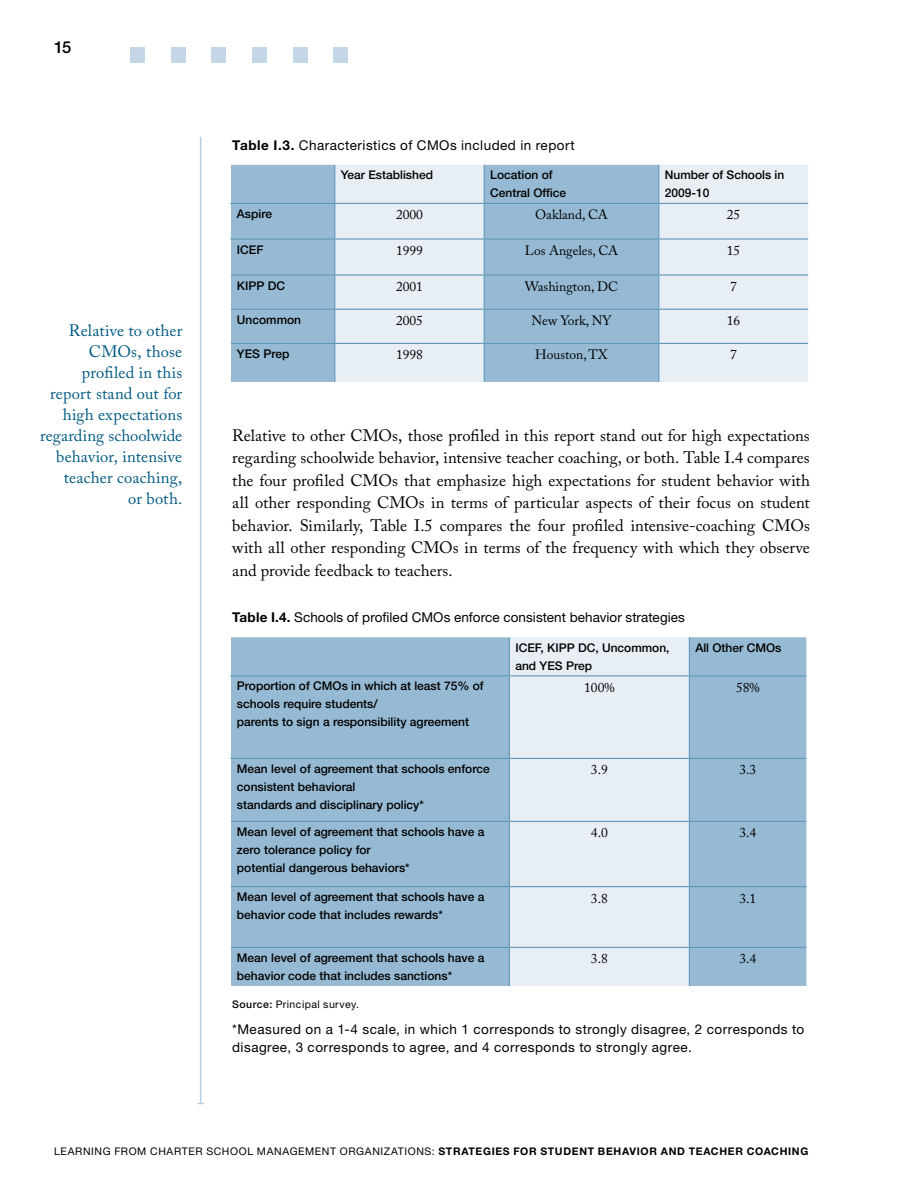
<style>
.page{position:relative;width:918px;height:1188px;background:#fff}
.page>*{position:absolute;margin:0;border:0;box-sizing:border-box;transform-origin:0 0}
.t1{font:16.5px/22.5px "Adobe Caslon Pro";color:#000;text-align:justify}
.t2{font:16.5px/21px "Adobe Caslon Pro";letter-spacing:.01em;color:#005983;text-align:right}
.t3{font:500 16.5px "Helvetica Neue LT Std";color:#000}
.t4{font:13.5px/18px "Helvetica Neue LT Std";letter-spacing:.035em;color:#000}
.t5{font:13.5px "Adobe Caslon Pro";color:#000}
.t6{font:13.5px "Helvetica Neue LT Std";letter-spacing:.005em;color:#000}
.t7{font:500 12px/18px "Helvetica Neue LT Std";color:#000}
.t8{font:10.5px "Helvetica Neue LT Std";letter-spacing:.055em;color:#000}
.t9{font:700 10.5px "Helvetica Neue LT Std";letter-spacing:.065em;color:#000}
.s1{font-weight:700}
.s2{font-weight:500}
.s3{font-weight:400}
</style>
<div class="page">
<div style="left:231px;top:165px;width:103px;height:217px;background:#96bad3"></div>
<svg style="left:335px;top:165px;width:473px;height:217px;background:#c8dae7"></svg>
<hr style="left:334px;top:165px;width:1px;height:38px;background:#5d98ba">
<hr style="left:484px;top:165px;width:1px;height:38px;background:#5d98ba">
<hr style="left:658px;top:165px;width:1px;height:38px;background:#5d98ba">
<hr style="left:230px;top:203px;width:105px;height:1px;background:#5d98ba">
<hr style="left:335px;top:203px;width:149px;height:1px;background:#5d98ba">
<hr style="left:334px;top:204px;width:1px;height:34px;background:#5d98ba">
<hr style="left:484px;top:203px;width:175px;height:1px;background:#5d98ba">
<hr style="left:484px;top:204px;width:1px;height:34px;background:#5d98ba">
<hr style="left:659px;top:203px;width:149px;height:1px;background:#5d98ba">
<hr style="left:658px;top:204px;width:1px;height:34px;background:#5d98ba">
<hr style="left:230px;top:238px;width:105px;height:2px;background:#5d98ba">
<hr style="left:335px;top:238px;width:149px;height:2px;background:#5d98ba">
<hr style="left:334px;top:240px;width:1px;height:34px;background:#5d98ba">
<hr style="left:484px;top:238px;width:175px;height:2px;background:#5d98ba">
<hr style="left:484px;top:240px;width:1px;height:34px;background:#5d98ba">
<hr style="left:659px;top:238px;width:149px;height:2px;background:#5d98ba">
<hr style="left:658px;top:240px;width:1px;height:34px;background:#5d98ba">
<hr style="left:231px;top:274px;width:104px;height:2px;background:#5d98ba">
<hr style="left:335px;top:274px;width:149px;height:2px;background:#5d98ba">
<hr style="left:334px;top:276px;width:1px;height:33px;background:#5d98ba">
<hr style="left:484px;top:274px;width:175px;height:2px;background:#5d98ba">
<hr style="left:484px;top:276px;width:1px;height:33px;background:#5d98ba">
<hr style="left:659px;top:274px;width:149px;height:2px;background:#5d98ba">
<hr style="left:658px;top:276px;width:1px;height:33px;background:#5d98ba">
<hr style="left:231px;top:309px;width:104px;height:1px;background:#5d98ba">
<hr style="left:335px;top:309px;width:149px;height:1px;background:#5d98ba">
<hr style="left:334px;top:310px;width:1px;height:33px;background:#5d98ba">
<hr style="left:484px;top:309px;width:175px;height:1px;background:#5d98ba">
<hr style="left:484px;top:310px;width:1px;height:33px;background:#5d98ba">
<hr style="left:659px;top:309px;width:149px;height:1px;background:#5d98ba">
<hr style="left:658px;top:310px;width:1px;height:33px;background:#5d98ba">
<hr style="left:231px;top:343px;width:104px;height:1px;background:#5d98ba">
<hr style="left:335px;top:343px;width:149px;height:1px;background:#5d98ba">
<hr style="left:334px;top:344px;width:1px;height:38px;background:#5d98ba">
<hr style="left:484px;top:343px;width:175px;height:1px;background:#5d98ba">
<hr style="left:484px;top:344px;width:1px;height:38px;background:#5d98ba">
<hr style="left:659px;top:343px;width:149px;height:1px;background:#5d98ba">
<hr style="left:658px;top:344px;width:1px;height:38px;background:#5d98ba">
<div style="left:231px;top:637px;width:575px;height:349px;background:#96bad3"></div>
<div style="left:510px;top:637px;width:179px;height:349px;background:#e7eef4"></div>
<hr style="left:509px;top:637px;width:1px;height:38px;background:#5d98ba">
<hr style="left:689px;top:637px;width:1px;height:38px;background:#5d98ba">
<hr style="left:230px;top:675px;width:279px;height:1px;background:#5d98ba">
<hr style="left:509px;top:675px;width:180px;height:1px;background:#5d98ba">
<hr style="left:509px;top:676px;width:1px;height:82px;background:#5d98ba">
<hr style="left:689px;top:675px;width:117px;height:1px;background:#5d98ba">
<hr style="left:689px;top:676px;width:1px;height:82px;background:#5d98ba">
<hr style="left:230px;top:758px;width:279px;height:1px;background:#5d98ba">
<hr style="left:509px;top:758px;width:180px;height:1px;background:#5d98ba">
<hr style="left:509px;top:759px;width:1px;height:62px;background:#5d98ba">
<hr style="left:689px;top:758px;width:117px;height:1px;background:#5d98ba">
<hr style="left:689px;top:759px;width:1px;height:62px;background:#5d98ba">
<hr style="left:231px;top:821px;width:278px;height:1px;background:#5d98ba">
<hr style="left:509px;top:821px;width:180px;height:1px;background:#5d98ba">
<hr style="left:509px;top:822px;width:1px;height:64px;background:#5d98ba">
<hr style="left:689px;top:821px;width:117px;height:1px;background:#5d98ba">
<hr style="left:689px;top:822px;width:1px;height:64px;background:#5d98ba">
<hr style="left:231px;top:886px;width:278px;height:1px;background:#5d98ba">
<hr style="left:509px;top:886px;width:180px;height:1px;background:#5d98ba">
<hr style="left:509px;top:887px;width:1px;height:60px;background:#5d98ba">
<hr style="left:689px;top:886px;width:117px;height:1px;background:#5d98ba">
<hr style="left:689px;top:887px;width:1px;height:60px;background:#5d98ba">
<hr style="left:231px;top:947px;width:278px;height:1px;background:#5d98ba">
<hr style="left:509px;top:947px;width:180px;height:1px;background:#5d98ba">
<hr style="left:509px;top:948px;width:1px;height:38px;background:#5d98ba">
<hr style="left:689px;top:947px;width:117px;height:1px;background:#5d98ba">
<hr style="left:689px;top:948px;width:1px;height:38px;background:#5d98ba">
<div style="left:130px;top:47px;width:15px;height:16px;background:#c5d7e6"></div>
<div style="left:212px;top:47px;width:14px;height:16px;background:#c5d7e6"></div>
<div style="left:252px;top:47px;width:15px;height:16px;background:#c5d7e6"></div>
<div style="left:171px;top:47px;width:15px;height:16px;background:#c5d7e6"></div>
<div style="left:293px;top:47px;width:15px;height:16px;background:#c5d7e6"></div>
<div style="left:333px;top:47px;width:15px;height:16px;background:#c5d7e6"></div>
<hr style="left:200px;top:137px;width:1px;height:966px;background:#b5cde0">
<h1 class="t3" style="left:54px;top:38px;width:19px">15</h1>
<h1 class="t2" style="left:40px;top:320px;width:144px">Relative to other<br>CMOs, those profiled in this report stand out for high expectations regarding schoolwide behavior, intensive teacher coaching,<br>or both.</h1>
<p class="t4" style="left:232px;top:136px;width:344px"><span class="s1">TABLE I.3.</span> Characteristics of CMOs included in report</p>
<p class="t7" style="left:341px;top:166px;width:94px">Year Established</p>
<p class="t7" style="left:490px;top:166px;width:78px">Location of<br>Central Office</p>
<p class="t7" style="left:665px;top:166px;width:121px">Number of Schools in<br>2009-10</p>
<p class="t7" style="left:237px;top:205px;width:37px">Aspire</p>
<p class="t5" style="left:396px;top:207px;width:28px">2000</p>
<p class="t5" style="left:535px;top:207px;width:74px">Oakland, CA</p>
<p class="t5" style="left:727px;top:207px;width:15px">25</p>
<p class="t7" style="left:237px;top:240px;width:28px">ICEF</p>
<p class="t5" style="left:396px;top:242px;width:28px">1999</p>
<p class="t5" style="left:525px;top:242px;width:95px">Los Angeles, CA</p>
<p class="t5" style="left:727px;top:242px;width:15px">15</p>
<p class="t7" style="left:237px;top:276px;width:50px">KIPP DC</p>
<p class="t5" style="left:396px;top:278px;width:28px">2001</p>
<p class="t5" style="left:525px;top:278px;width:95px">Washington, DC</p>
<p class="t5" style="left:730px;top:278px;width:8px">7</p>
<p class="t7" style="left:237px;top:310px;width:66px">Uncommon</p>
<p class="t5" style="left:396px;top:313px;width:28px">2005</p>
<p class="t5" style="left:532px;top:313px;width:81px">New York, NY</p>
<p class="t5" style="left:727px;top:313px;width:15px">16</p>
<p class="t7" style="left:237px;top:345px;width:54px">YES Prep</p>
<p class="t5" style="left:396px;top:347px;width:28px">1998</p>
<p class="t5" style="left:535px;top:347px;width:74px">Houston, TX</p>
<p class="t5" style="left:730px;top:347px;width:8px">7</p>
<p class="t1" style="left:232px;top:424px;width:579px">Relative to other CMOs, those profiled in this report stand out for high expectations regarding schoolwide behavior, intensive teacher coaching, or both. Table I.4 compares the four profiled CMOs that emphasize high expectations for student behavior with all other responding CMOs in terms of particular aspects of their focus on student behavior. Similarly, Table I.5 compares the four profiled intensive-coaching CMOs with all other responding CMOs in terms of the frequency with which they observe and provide feedback to teachers.</p>
<p class="t6" style="left:232px;top:609px;width:454px"><span class="s1">TABLE I.4.</span> Schools of profiled CMOs enforce consistent behavior strategies</p>
<p class="t7" style="left:515px;top:638px;width:156px">ICEF, KIPP DC, Uncommon, and YES Prep</p>
<p class="t7" style="left:695px;top:638px;width:88px">All Other CMOs</p>
<p class="t7" style="left:237px;top:677px;width:248px">Proportion of CMOs in which at least 75% of schools require students/<br>parents to sign a responsibility agreement</p>
<p class="t5" style="left:584px;top:679px;width:32px">100%</p>
<p class="t5" style="left:736px;top:679px;width:25px">58%</p>
<p class="t7" style="left:237px;top:760px;width:254px">Mean level of agreement that schools enforce consistent behavioral<br>standards and disciplinary policy*</p>
<p class="t5" style="left:591px;top:762px;width:18px">3.9</p>
<p class="t5" style="left:739px;top:762px;width:18px">3.3</p>
<p class="t7" style="left:237px;top:823px;width:249px">Mean level of agreement that schools have a zero tolerance policy for<br>potential dangerous behaviors*</p>
<p class="t5" style="left:591px;top:825px;width:18px">4.0</p>
<p class="t5" style="left:739px;top:825px;width:18px">3.4</p>
<p class="t7" style="left:237px;top:888px;width:249px">Mean level of agreement that schools have a behavior code that includes rewards*</p>
<p class="t5" style="left:591px;top:890px;width:18px">3.8</p>
<p class="t5" style="left:739px;top:890px;width:18px">3.1</p>
<p class="t7" style="left:237px;top:949px;width:249px">Mean level of agreement that schools have a behavior code that includes sanctions*</p>
<p class="t5" style="left:591px;top:951px;width:18px">3.8</p>
<p class="t5" style="left:739px;top:951px;width:18px">3.4</p>
<p class="t8" style="left:232px;top:998px;width:128px"><span class="s2">Source:</span> Principal survey.</p>
<p class="t4" style="left:232px;top:1020px;width:574px">*Measured on a 1-4 scale, in which 1 corresponds to strongly disagree, 2 corresponds to disagree, 3 corresponds to agree, and 4 corresponds to strongly agree.</p>
<p class="t8" style="left:54px;top:1145px;width:113px">Learning from Char</p>
<p class="t8" style="left:182px;top:1145px;width:167px">ter School Manag em ent Orga</p>
<p class="t9" style="left:372px;top:1145px;width:437px"><span class="s3">nizations:</span> STRATEGIES FOR STUDENT BEHAVIOR AND TEACHER COACHING</p>
</div>
